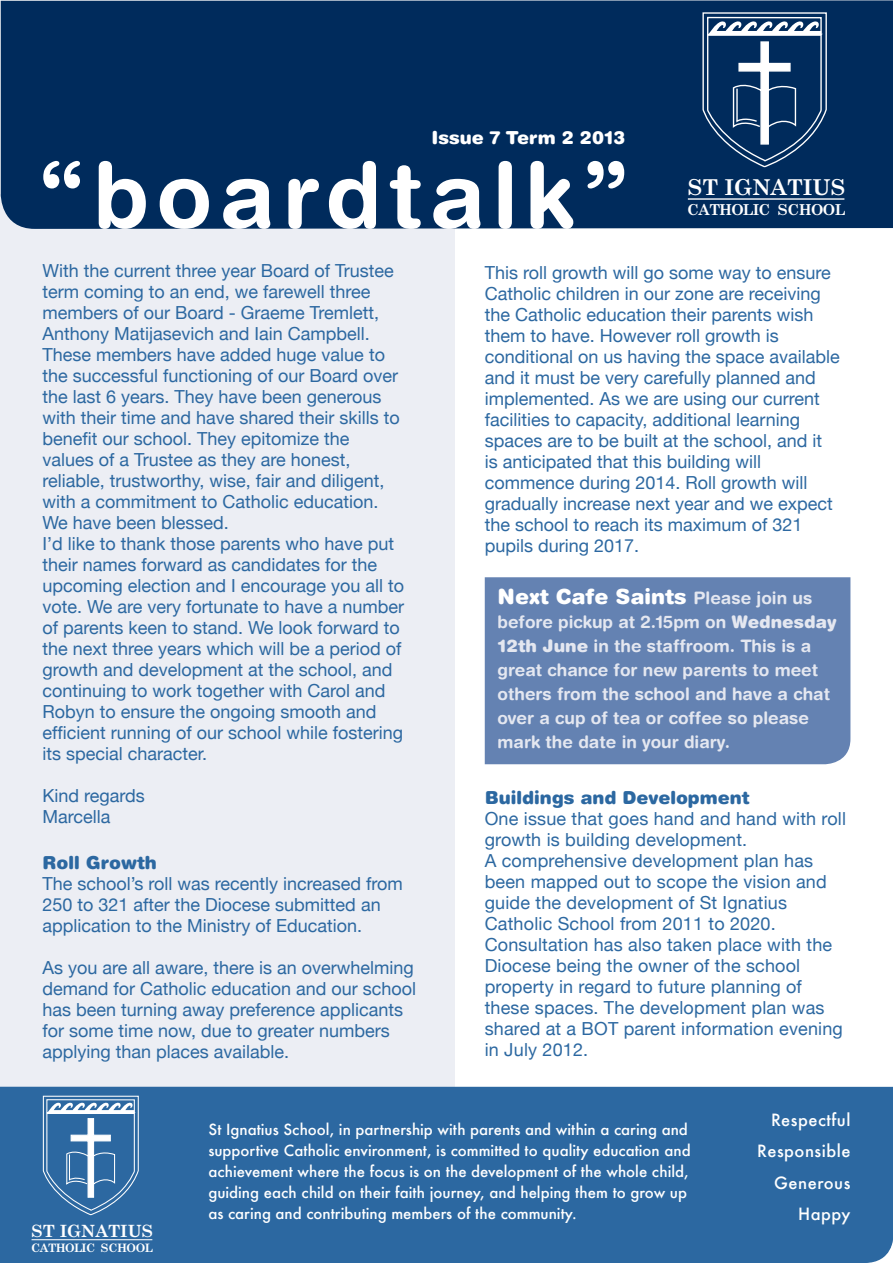
<style>
.page{position:relative;width:893px;height:1263px;background:#fff}
.page>*{position:absolute;margin:0;border:0;box-sizing:border-box;transform-origin:0 0}
.t1{font:700 91.2px "Helvetica Rounded";letter-spacing:.08em;color:#fff}
.t2{font:700 21.9px "Century Schoolbook";color:#fff}
.t3{font:900 21px "Helvetica Rounded";color:#fff}
.t4{font:18px/21px "Helvetica Neue";color:#2c68a1}
.t5{font:900 18px "Helvetica Rounded";color:#2c68a1}
.t6{font:900 18px "Helvetica Rounded";color:#fff}
.t7{font:700 17.25px/24px "Helvetica Rounded";color:#e4e7f0}
.t8{font:700 16.8px "Century Schoolbook";color:#fff}
.t9{font:500 16.5px/31.5px "Futura";letter-spacing:.03em;color:#fff;text-align:right}
.t10{font:500 15px/21px "Futura";color:#fff}
.t11{font:700 15px "Century Schoolbook";letter-spacing:-.04em;color:#fff}
.t12{font:700 11.55px "Century Schoolbook";letter-spacing:-.04em;color:#fff}
.s1{font-weight:700;font-size:17.25px;color:#e4e7f0}
.s2{font-weight:900}
</style>
<div class="page">
<div style="left:0;top:194px;width:454px;height:892px;background:#eceef4"></div>
<div style="left:0;top:0;width:893px;height:229px;background:#002b5c"></div>
<svg style="left:687px;top:12px;width:158px;height:188px;background:#234872"></svg>
<div style="left:0;top:1087px;width:893px;height:176px;background:#2c68a1"></div>
<svg style="left:31px;top:1096px;width:122px;height:145px;background:#487cad"></svg>
<div style="left:485px;top:577px;width:365px;height:187px;background:#6482b2"></div>
<p class="t6" style="left:432px;top:126px;width:195px">Issue 7 Term 2 2013</p>
<h1 class="t1" style="left:37px;top:140px;width:595px">“boardtalk”</h1>
<p class="t2" style="left:688px;top:174px;width:159px">ST IGNATIUS</p>
<p class="t11" style="left:687px;top:201px;width:160px">CATHOLIC SCHOOL</p>
<p class="t4" style="left:43px;top:259px;width:363px">With the current three year Board of Trustee term coming to an end, we farewell three members of our Board - Graeme Tremlett, Anthony Matijasevich and Iain Campbell.<br>These members have added huge value to the successful functioning of our Board over the last 6 years. They have been generous with their time and have shared their skills to benefit our school. They epitomize the values of a Trustee as they are honest, reliable, trustworthy, wise, fair and diligent, with a commitment to Catholic education.<br>We have been blessed.<br>I’d like to thank those parents who have put their names forward as candidates for the upcoming election and I encourage you all to vote. We are very fortunate to have a number of parents keen to stand. We look forward to the next three years which will be a period of growth and development at the school, and continuing to work together with Carol and Robyn to ensure the ongoing smooth and efficient running of our school while fostering its special character.</p>
<p class="t4" style="left:43px;top:784px;width:104px">Kind regards<br>Marcella</p>
<p class="t5" style="left:43px;top:851px;width:116px">Roll Growth</p>
<p class="t4" style="left:43px;top:873px;width:362px">The school’s roll was recently increased from<br>250 to 321 after the Diocese submitted an application to the Ministry of Education.</p>
<p class="t4" style="left:43px;top:957px;width:375px">As you are all aware, there is an overwhelming demand for Catholic education and our school has been turning away preference applicants for some time now, due to greater numbers applying than places available.</p>
<p class="t4" style="left:485px;top:262px;width:357px">This roll growth will go some way to ensure Catholic children in our zone are receiving the Catholic education their parents wish them to have. However roll growth is conditional on us having the space available and it must be very carefully planned and implemented. As we are using our current facilities to capacity, additional learning spaces are to be built at the school, and it<br>is anticipated that this building will commence during 2014. Roll growth will gradually increase next year and we expect the school to reach its maximum of 321 pupils during 2017.</p>
<p class="t3" style="left:497px;top:583px;width:316px">Next Cafe Saints <span class="s1">Please join us</span></p>
<p class="t7" style="left:497px;top:609px;width:341px">before pickup at 2.15pm on <span class="s2">Wednesday 12th June</span> in the staffroom. This is a great chance for new parents to meet others from the school and have a chat over a cup of tea or coffee so please mark the date in your diary.</p>
<p class="t5" style="left:485px;top:786px;width:266px">Buildings and Development</p>
<p class="t4" style="left:485px;top:808px;width:363px">One issue that goes hand and hand with roll growth is building development.<br>A comprehensive development plan has been mapped out to scope the vision and guide the development of St Ignatius Catholic School from 2011 to 2020.<br>Consultation has also taken place with the Diocese being the owner of the school property in regard to future planning of these spaces. The development plan was shared at a BOT parent information evening in July 2012.</p>
<p class="t8" style="left:32px;top:1220px;width:123px">ST IGNATIUS</p>
<p class="t12" style="left:31px;top:1241px;width:124px">CATHOLIC SCHOOL</p>
<p class="t10" style="left:208px;top:1119px;width:484px">St Ignatius School, in partnership with parents and within a caring and supportive Catholic environment, is committed to quality education and achievement where the focus is on the development of the whole child, guiding each child on their faith journey, and helping them to grow up as caring and contributing members of the community.</p>
<p class="t9" style="left:757px;top:1103px;width:95px">Respectful<br>Responsible<br>Generous<br>Happy</p>
</div>
